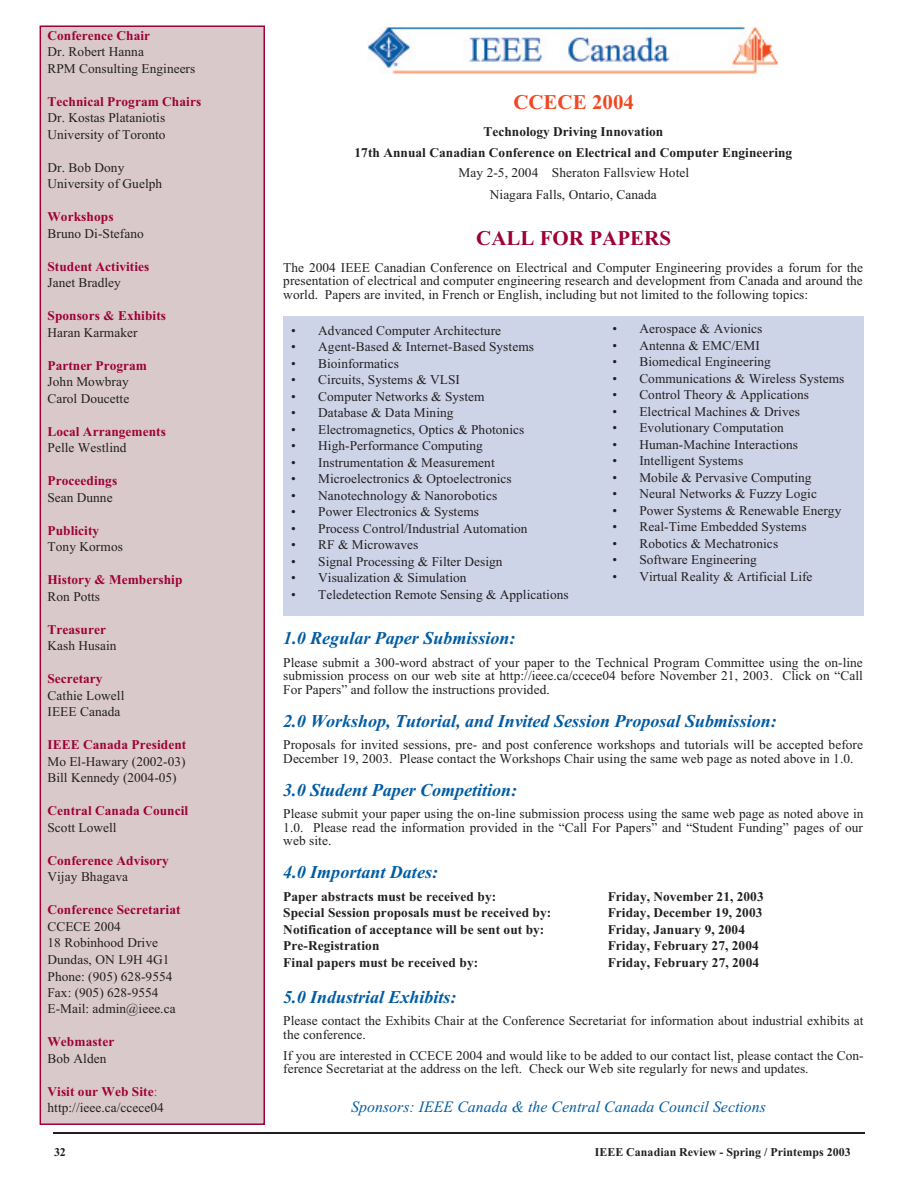
<style>
.page{position:relative;width:918px;height:1188px;background:#fff}
.page>*{position:absolute;margin:0;border:0;box-sizing:border-box;transform-origin:0 0}
.t1{font:700 20.85px "Times";letter-spacing:.005em;color:#9d0138}
.t2{font:700 20.85px "Times";color:#f04823}
.t3{font:italic 700 18px "Times New Roman";color:#015ca3}
.t4{font:italic 15.75px "Times New Roman";letter-spacing:.005em;color:#015ca3}
.t5{font:13.35px/16.5px "Times";letter-spacing:.005em;color:#231f20}
.t6{font:700 13.35px/20.9px "Times";letter-spacing:.005em;color:#231f20;text-align:center}
.t7{font:700 13.35px "Times";letter-spacing:.005em;color:#9d0138}
.t8{font:700 11.85px "Times";letter-spacing:.005em;color:#231f20}
.s1{font-weight:700;color:#9d0138}
.s2{color:#ec2a2d}
</style>
<div class="page">
<hr style="left:54px;top:1132px;width:810px;height:1px;background:#231f20">
<div style="left:40px;top:25px;width:225px;height:1100px;background:#dac9ca;border:2px solid #9d0138"></div>
<div style="left:283px;top:316px;width:581px;height:300px;background:#ced4e8"></div>
<img style="left:368px;top:26px;width:410px;height:48px">
<p class="t7" style="left:48px;top:31px;width:104px">Conference Chair</p>
<p class="t5" style="left:48px;top:45px;width:149px">Dr. Robert Hanna<br>RPM Consulting Engineers</p>
<p class="t7" style="left:48px;top:97px;width:155px">Technical Program Chairs</p>
<p class="t5" style="left:48px;top:111px;width:120px">Dr. Kostas Plataniotis<br>University of Toronto</p>
<p class="t5" style="left:48px;top:161px;width:116px">Dr. Bob Dony<br>University of Guelph</p>
<p class="t7" style="left:48px;top:213px;width:68px">Workshops</p>
<p class="t5" style="left:48px;top:226px;width:98px">Bruno Di-Stefano</p>
<p class="t7" style="left:48px;top:262px;width:103px">Student Activities</p>
<p class="t5" style="left:48px;top:276px;width:75px">Janet Bradley</p>
<p class="t7" style="left:48px;top:312px;width:120px">Sponsors &amp; Exhibits</p>
<p class="t5" style="left:48px;top:325px;width:92px">Haran Karmaker</p>
<p class="t7" style="left:48px;top:361px;width:101px">Partner Program</p>
<p class="t5" style="left:48px;top:375px;width:83px">John Mowbray<br>Carol Doucette</p>
<p class="t7" style="left:48px;top:427px;width:120px">Local Arrangements</p>
<p class="t5" style="left:48px;top:441px;width:81px">Pelle Westlind</p>
<p class="t7" style="left:48px;top:476px;width:71px">Proceedings</p>
<p class="t5" style="left:48px;top:490px;width:67px">Sean Dunne</p>
<p class="t7" style="left:48px;top:526px;width:53px">Publicity</p>
<p class="t5" style="left:48px;top:540px;width:77px">Tony Kormos</p>
<p class="t7" style="left:48px;top:575px;width:136px">History &amp; Membership</p>
<p class="t5" style="left:48px;top:589px;width:54px">Ron Potts</p>
<p class="t7" style="left:48px;top:625px;width:60px">Treasurer</p>
<p class="t5" style="left:48px;top:639px;width:71px">Kash Husain</p>
<p class="t7" style="left:48px;top:674px;width:57px">Secretary</p>
<p class="t5" style="left:48px;top:688px;width:78px">Cathie Lowell<br>IEEE Canada</p>
<p class="t7" style="left:48px;top:741px;width:140px">IEEE Canada President</p>
<p class="t5" style="left:48px;top:755px;width:140px">Mo El-Hawary (2002-03)<br>Bill Kennedy (2004-05)</p>
<p class="t7" style="left:48px;top:807px;width:142px">Central Canada Council</p>
<p class="t5" style="left:48px;top:820px;width:71px">Scott Lowell</p>
<p class="t7" style="left:48px;top:856px;width:123px">Conference Advisory</p>
<p class="t5" style="left:48px;top:870px;width:82px">Vijay Bhagava</p>
<p class="t7" style="left:48px;top:906px;width:135px">Conference Secretariat</p>
<p class="t5" style="left:48px;top:919px;width:130px">CCECE 2004<br>18 Robinhood Drive<br>Dundas, ON L9H 4G1<br>Phone: (905) 628-9554<br>Fax: (905) 628-9554<br>E-Mail: admin@ieee.ca</p>
<p class="t7" style="left:48px;top:1038px;width:68px">Webmaster</p>
<p class="t5" style="left:48px;top:1052px;width:60px">Bob Alden</p>
<p class="t5" style="left:48px;top:1084px;width:118px"><span class="s1">Visit our Web Site</span><span class="s2">: </span>http://ieee.ca/ccece04</p>
<h1 class="t2" style="left:513px;top:95px;width:122px">CCECE 2004</h1>
<p class="t6" style="left:355px;top:122px;width:439px">Technology Driving Innovation<br>17th Annual Canadian Conference on Electrical and Computer Engineering</p>
<p class="t5" style="left:459px;top:164px;width:232px;line-height:21.3px;text-align:center">May 2-5, 2004 Sheraton Fallsview Hotel<br>Niagara Falls, Ontario, Canada</p>
<h1 class="t1" style="left:476px;top:232px;width:196px">CALL FOR PAPERS</h1>
<p class="t5" style="left:283px;top:262px;width:581px;line-height:13.5px;text-align:justify">The 2004 IEEE Canadian Conference on Electrical and Computer Engineering provides a forum for the presentation of electrical and computer engineering research and development from Canada and around the world. Papers are invited, in French or English, including but not limited to the following topics:</p>
<p class="t5" style="left:291px;top:323px;width:211px">• Advanced Computer Architecture</p>
<p class="t5" style="left:291px;top:340px;width:244px">• Agent-Based &amp; Internet-Based Systems</p>
<p class="t5" style="left:291px;top:356px;width:109px">• Bioinformatics</p>
<p class="t5" style="left:291px;top:373px;width:170px">• Circuits, Systems &amp; VLSI</p>
<p class="t5" style="left:291px;top:389px;width:195px">• Computer Networks &amp; System</p>
<p class="t5" style="left:291px;top:406px;width:164px">• Database &amp; Data Mining</p>
<p class="t5" style="left:291px;top:422px;width:235px">• Electromagnetics, Optics &amp; Photonics</p>
<p class="t5" style="left:291px;top:439px;width:193px">• High-Performance Computing</p>
<p class="t5" style="left:291px;top:455px;width:205px">• Instrumentation &amp; Measurement</p>
<p class="t5" style="left:291px;top:472px;width:222px">• Microelectronics &amp; Optoelectronics</p>
<p class="t5" style="left:291px;top:488px;width:208px">• Nanotechnology &amp; Nanorobotics</p>
<p class="t5" style="left:291px;top:505px;width:189px">• Power Electronics &amp; Systems</p>
<p class="t5" style="left:291px;top:521px;width:238px">• Process Control/Industrial Automation</p>
<p class="t5" style="left:291px;top:538px;width:129px">• RF &amp; Microwaves</p>
<p class="t5" style="left:291px;top:554px;width:213px">• Signal Processing &amp; Filter Design</p>
<p class="t5" style="left:291px;top:571px;width:177px">• Visualization &amp; Simulation</p>
<p class="t5" style="left:291px;top:587px;width:279px">• Teledetection Remote Sensing &amp; Applications</p>
<p class="t5" style="left:612px;top:322px;width:152px">• Aerospace &amp; Avionics</p>
<p class="t5" style="left:612px;top:338px;width:149px">• Antenna &amp; EMC/EMI</p>
<p class="t5" style="left:612px;top:355px;width:160px">• Biomedical Engineering</p>
<p class="t5" style="left:612px;top:371px;width:234px">• Communications &amp; Wireless Systems</p>
<p class="t5" style="left:612px;top:388px;width:198px">• Control Theory &amp; Applications</p>
<p class="t5" style="left:612px;top:404px;width:189px">• Electrical Machines &amp; Drives</p>
<p class="t5" style="left:612px;top:421px;width:173px">• Evolutionary Computation</p>
<p class="t5" style="left:612px;top:437px;width:187px">• Human-Machine Interactions</p>
<p class="t5" style="left:612px;top:454px;width:132px">• Intelligent Systems</p>
<p class="t5" style="left:612px;top:470px;width:201px">• Mobile &amp; Pervasive Computing</p>
<p class="t5" style="left:612px;top:487px;width:206px">• Neural Networks &amp; Fuzzy Logic</p>
<p class="t5" style="left:612px;top:503px;width:230px">• Power Systems &amp; Renewable Energy</p>
<p class="t5" style="left:612px;top:520px;width:196px">• Real-Time Embedded Systems</p>
<p class="t5" style="left:612px;top:536px;width:167px">• Robotics &amp; Mechatronics</p>
<p class="t5" style="left:612px;top:553px;width:146px">• Software Engineering</p>
<p class="t5" style="left:612px;top:569px;width:202px">• Virtual Reality &amp; Artificial Life</p>
<h2 class="t3" style="left:283px;top:632px;width:234px">1.0 Regular Paper Submission:</h2>
<p class="t5" style="left:283px;top:657px;width:581px;line-height:13.5px;text-align:justify">Please submit a 300-word abstract of your paper to the Technical Program Committee using the on-line submission process on our web site at http://ieee.ca/ccece04 before November 21, 2003. Click on “Call For Papers” and follow the instructions provided.</p>
<h2 class="t3" style="left:283px;top:715px;width:495px">2.0 Workshop, Tutorial, and Invited Session Proposal Submission:</h2>
<p class="t5" style="left:283px;top:740px;width:581px;line-height:13.4px">Proposals for invited sessions, pre- and post conference workshops and tutorials will be accepted before<br>December 19, 2003. Please contact the Workshops Chair using the same web page as noted above in 1.0.</p>
<h2 class="t3" style="left:283px;top:784px;width:235px">3.0 Student Paper Competition:</h2>
<p class="t5" style="left:283px;top:808px;width:582px;line-height:13.5px;text-align:justify">Please submit your paper using the on-line submission process using the same web page as noted above in 1.0. Please read the information provided in the “Call For Papers” and “Student Funding” pages of our web site.</p>
<h2 class="t3" style="left:283px;top:866px;width:156px">4.0 Important Dates:</h2>
<p class="t6" style="left:283px;top:887px;width:214px">Paper abstracts must be received by:</p>
<p class="t6" style="left:608px;top:887px;width:157px">Friday, November 21, 2003</p>
<p class="t6" style="left:283px;top:904px;width:269px">Special Session proposals must be received by:</p>
<p class="t6" style="left:608px;top:904px;width:156px">Friday, December 19, 2003</p>
<p class="t6" style="left:283px;top:920px;width:263px">Notification of acceptance will be sent out by:</p>
<p class="t6" style="left:608px;top:920px;width:139px">Friday, January 9, 2004</p>
<p class="t6" style="left:283px;top:937px;width:98px">Pre-Registration</p>
<p class="t6" style="left:608px;top:937px;width:153px">Friday, February 27, 2004</p>
<p class="t6" style="left:283px;top:954px;width:196px">Final papers must be received by:</p>
<p class="t6" style="left:608px;top:954px;width:153px">Friday, February 27, 2004</p>
<h2 class="t3" style="left:283px;top:991px;width:175px">5.0 Industrial Exhibits:</h2>
<p class="t5" style="left:283px;top:1015px;width:582px;line-height:13.6px">Please contact the Exhibits Chair at the Conference Secretariat for information about industrial exhibits at the conference.</p>
<p class="t5" style="left:283px;top:1050px;width:582px;line-height:13.6px">If you are interested in CCECE 2004 and would like to be added to our contact list, please contact the Con&shy;ference Secretariat at the address on the left. Check our Web site regularly for news and updates.</p>
<p class="t4" style="left:351px;top:1101px;width:416px">Sponsors: IEEE Canada &amp; the Central Canada Council Sections</p>
<p class="t8" style="left:54px;top:1148px;width:13px">32</p>
<p class="t8" style="left:595px;top:1148px;width:258px">IEEE Canadian Review - Spring / Printemps 2003</p>
</div>
